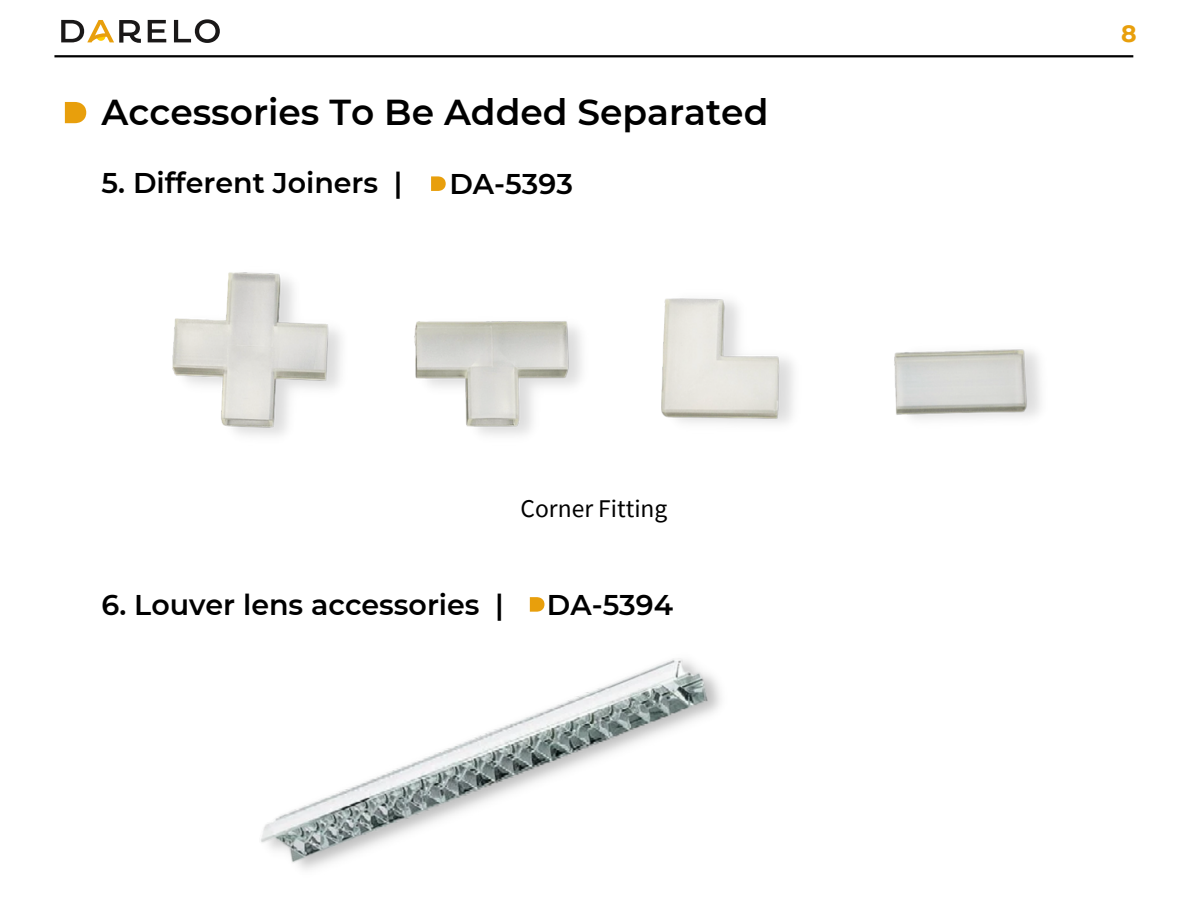
<style>
.page{position:relative;width:1188px;height:918px;background:#fff}
.page>*{position:absolute;margin:0;border:0;box-sizing:border-box;transform-origin:0 0}
.t1{font:600 36px "Montserrat";color:#000}
.t2{font:600 28.5px "Montserrat";color:#000}
.t3{font:25.5px "Source Sans Pro";color:#000}
.t4{font:700 23.55px "Montserrat";color:#e89f0c}
</style>
<div class="page">
<svg style="left:148px;top:20px;width:18px;height:22px"></svg>
<svg style="left:174px;top:19px;width:46px;height:24px"></svg>
<svg style="left:61px;top:20px;width:80px;height:23px"></svg>
<hr style="left:54px;top:55px;width:1079px;height:2px;background:#000">
<svg style="left:65px;top:102px;width:21px;height:21px"></svg>
<img style="left:260px;top:658px;width:461px;height:212px">
<svg style="left:431px;top:176px;width:15px;height:15px"></svg>
<svg style="left:530px;top:597px;width:14px;height:15px"></svg>
<img style="left:172px;top:272px;width:410px;height:164px">
<img style="left:661px;top:298px;width:380px;height:126px">
<p class="t1" style="left:102px;top:90px;width:668px">Accessories To Be Added Separated</p>
<p class="t2" style="left:102px;top:166px;width:302px">5. Different Joiners |</p>
<p class="t2" style="left:449px;top:167px;width:125px">DA-5393</p>
<p class="t3" style="left:521px;top:492px;width:148px">Corner Fitting</p>
<p class="t2" style="left:102px;top:587px;width:404px">6. Louver lens accessories |</p>
<p class="t2" style="left:547px;top:587px;width:128px">DA-5394</p>
<p class="t4" style="left:1121px;top:19px;width:17px">8</p>
</div>
